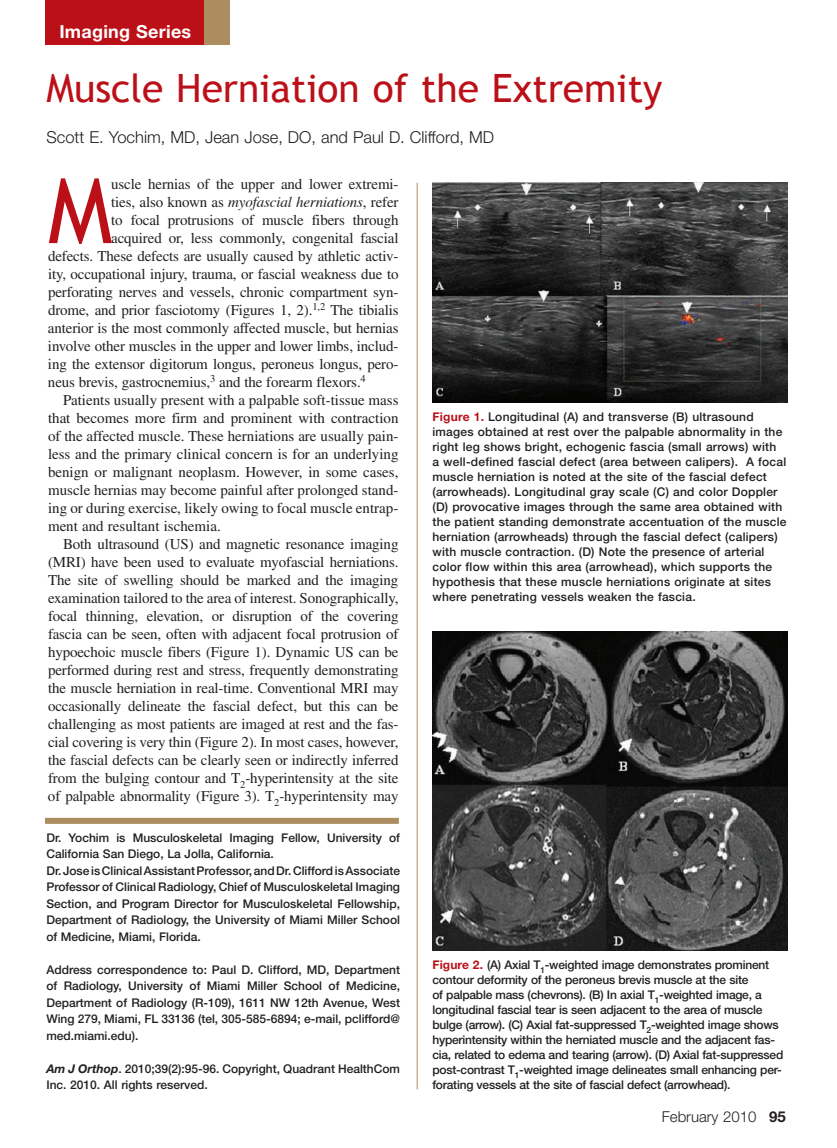
<style>
.page{position:relative;width:837px;height:1148px;background:#fff}
.page>*{position:absolute;margin:0;border:0;box-sizing:border-box;transform-origin:0 0}
.t1{font:90.45px "Trebuchet MS";color:#bb1018}
.t2{font:39px "Trebuchet MS";color:#bb1018}
.t3{font:700 18px "Helvetica Neue";letter-spacing:.015em;color:#fff}
.t4{font:300 16.5px "Helvetica Neue";color:#231f20}
.t5{font:15px "Times";letter-spacing:-.01em;color:#231f20}
.t6{font:300 15px "Helvetica Neue";color:#231f20}
.t7{font:500 12px/15px "Helvetica Neue";letter-spacing:.02em;color:#231f20}
.t8{font:500 12px/16.5px "Helvetica Neue";color:#231f20}
.t9{font:500 12px/15px "Helvetica Neue";letter-spacing:-.02em;color:#231f20}
.s1{font-style:italic}
.s2{font-weight:700;font-style:italic}
.s3{font-weight:700;color:#bb1018}
.s4{font-weight:700}
</style>
<div class="page">
<div style="left:45px;top:0;width:161px;height:45px;background:#bb1018"></div>
<div style="left:204px;top:0;width:26px;height:45px;background:#ab8d60"></div>
<div style="left:45px;top:818px;width:354px;height:6px;background:#ab8d60"></div>
<hr style="left:417px;top:183px;width:1px;height:906px;background:#ab8d60">
<img style="left:432px;top:183px;width:356px;height:220px">
<img style="left:432px;top:631px;width:356px;height:319px">
<p class="t3" style="left:59px;top:25px;width:133px">Imaging Series</p>
<h2 class="t2" style="left:46px;top:66px;width:617px">Muscle Herniation of the Extremity</h2>
<p class="t4" style="left:46px;top:132px;width:449px">Scott E. Yochim, MD, Jean Jose, DO, and Paul D. Clifford, MD</p>
<h1 class="t1" style="left:48px;top:158px;width:66px">M</h1>
<p class="t5" style="left:111px;top:179px;width:289px">uscle hernias of the upper and lower extremi-</p>
<p class="t5" style="left:111px;top:197px;width:289px">ties, also known as <span class="s1">myofascial herniations</span>, refer</p>
<p class="t5" style="left:111px;top:215px;width:289px">to focal protrusions of muscle fibers through</p>
<p class="t5" style="left:111px;top:233px;width:289px">acquired or, less commonly, congenital fascial</p>
<p class="t5" style="left:48px;top:251px;width:352px">defects. These defects are usually caused by athletic activ-</p>
<p class="t5" style="left:48px;top:269px;width:352px">ity, occupational injury, trauma, or fascial weakness due to</p>
<p class="t5" style="left:48px;top:287px;width:352px">perforating nerves and vessels, chronic compartment syn-</p>
<p class="t5" style="left:48px;top:305px;width:352px">drome, and prior fasciotomy (Figures 1, 2).<sup>1,2</sup> The tibialis</p>
<p class="t5" style="left:48px;top:323px;width:352px">anterior is the most commonly affected muscle, but hernias</p>
<p class="t5" style="left:48px;top:341px;width:352px">involve other muscles in the upper and lower limbs, includ-</p>
<p class="t5" style="left:48px;top:359px;width:352px">ing the extensor digitorum longus, peroneus longus, pero-</p>
<p class="t5" style="left:48px;top:377px;width:319px">neus brevis, gastrocnemius,<sup>3</sup> and the forearm flexors.<sup>4</sup></p>
<p class="t5" style="left:63px;top:395px;width:337px">Patients usually present with a palpable soft-tissue mass</p>
<p class="t5" style="left:48px;top:413px;width:352px">that becomes more firm and prominent with contraction</p>
<p class="t5" style="left:48px;top:431px;width:352px">of the affected muscle. These herniations are usually pain-</p>
<p class="t5" style="left:48px;top:449px;width:352px">less and the primary clinical concern is for an underlying</p>
<p class="t5" style="left:48px;top:467px;width:352px">benign or malignant neoplasm. However, in some cases,</p>
<p class="t5" style="left:48px;top:485px;width:352px">muscle hernias may become painful after prolonged stand-</p>
<p class="t5" style="left:48px;top:503px;width:352px">ing or during exercise, likely owing to focal muscle entrap-</p>
<p class="t5" style="left:48px;top:521px;width:174px">ment and resultant ischemia.</p>
<p class="t5" style="left:63px;top:539px;width:337px">Both ultrasound (US) and magnetic resonance imaging</p>
<p class="t5" style="left:48px;top:557px;width:352px">(MRI) have been used to evaluate myofascial herniations.</p>
<p class="t5" style="left:48px;top:575px;width:352px">The site of swelling should be marked and the imaging</p>
<p class="t5" style="left:48px;top:593px;width:352px">examination tailored to the area of interest. Sonographically,</p>
<p class="t5" style="left:48px;top:611px;width:352px">focal thinning, elevation, or disruption of the covering</p>
<p class="t5" style="left:48px;top:629px;width:352px">fascia can be seen, often with adjacent focal protrusion of</p>
<p class="t5" style="left:48px;top:647px;width:352px">hypoechoic muscle fibers (Figure 1). Dynamic US can be</p>
<p class="t5" style="left:48px;top:665px;width:352px">performed during rest and stress, frequently demonstrating</p>
<p class="t5" style="left:48px;top:683px;width:352px">the muscle herniation in real-time. Conventional MRI may</p>
<p class="t5" style="left:48px;top:701px;width:352px">occasionally delineate the fascial defect, but this can be</p>
<p class="t5" style="left:48px;top:719px;width:352px">challenging as most patients are imaged at rest and the fas-</p>
<p class="t5" style="left:48px;top:737px;width:352px">cial covering is very thin (Figure 2). In most cases, however,</p>
<p class="t5" style="left:48px;top:755px;width:352px">the fascial defects can be clearly seen or indirectly inferred</p>
<p class="t5" style="left:48px;top:773px;width:352px">from the bulging contour and T<sub>2</sub>-hyperintensity at the site</p>
<p class="t5" style="left:48px;top:791px;width:352px">of palpable abnormality (Figure 3). T<sub>2</sub>-hyperintensity may</p>
<p class="t8" style="left:46px;top:830px;width:355px">Dr. Yochim is Musculoskeletal Imaging Fellow, University of California San Diego, La Jolla, California.<br>Dr. Jose is Clinical Assistant Professor, and Dr. Clifford is Associate Professor of Clinical Radiology, Chief of Musculoskeletal Imaging Section, and Program Director for Musculoskeletal Fellowship, Department of Radiology, the University of Miami Miller School of Medicine, Miami, Florida.</p>
<p class="t8" style="left:46px;top:962px;width:355px;text-align:justify">Address correspondence to: Paul D. Clifford, MD, Department of Radiology, University of Miami Miller School of Medicine, Department of Radiology (R-109), 1611 NW 12th Avenue, West Wing 279, Miami, FL 33136 (tel, 305-585-6894; e-mail, pclifford@ med.miami.edu).</p>
<p class="t8" style="left:46px;top:1061px;width:355px"><span class="s2">Am J Orthop</span>. 2010;39(2):95-96. Copyright, Quadrant HealthCom<br>Inc. 2010. All rights reserved.</p>
<p class="t7" style="left:432px;top:410px;width:356px"><span class="s3">Figure 1.</span> Longitudinal (A) and transverse (B) ultrasound images obtained at rest over the palpable abnormality in the right leg shows bright, echogenic fascia (small arrows) with<br>a well-defined fascial defect (area between calipers). A focal muscle herniation is noted at the site of the fascial defect (arrowheads). Longitudinal gray scale (C) and color Doppler (D) provocative images through the same area obtained with the patient standing demonstrate accentuation of the muscle herniation (arrowheads) through the fascial defect (calipers) with muscle contraction. (D) Note the presence of arterial color flow within this area (arrowhead), which supports the hypothesis that these muscle herniations originate at sites where penetrating vessels weaken the fascia.</p>
<p class="t9" style="left:432px;top:958px;width:352px"><span class="s3">Figure 2.</span> (A) Axial T<sub>1</sub>-weighted image demonstrates prominent contour deformity of the peroneus brevis muscle at the site<br>of palpable mass (chevrons). (B) In axial T<sub>1</sub>-weighted image, a longitudinal fascial tear is seen adjacent to the area of muscle bulge (arrow). (C) Axial fat-suppressed T<sub>2</sub>-weighted image shows hyperintensity within the herniated muscle and the adjacent fas&shy;cia, related to edema and tearing (arrow). (D) Axial fat-suppressed post-contrast T<sub>1</sub>-weighted image delineates small enhancing per&shy;forating vessels at the site of fascial defect (arrowhead).</p>
<p class="t6" style="left:662px;top:1111px;width:126px">February 2010 <span class="s4">95</span></p>
</div>
